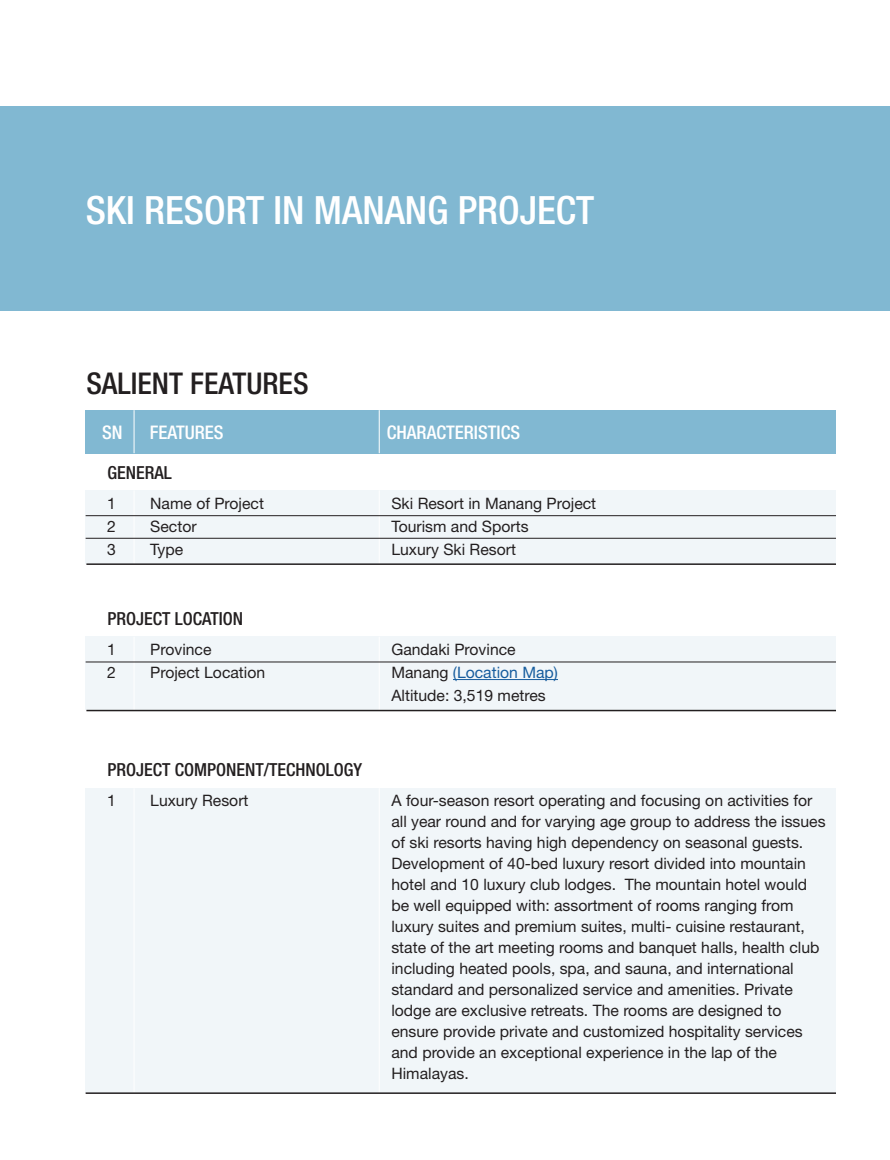
<style>
.page{position:relative;width:890px;height:1160px;background:#fff}
.page>*{position:absolute;margin:0;border:0;box-sizing:border-box;transform-origin:0 0}
.t1{font:500 condensed 39px "Helvetica Neue";color:#fff}
.salient_features{font:500 condensed 30px "Helvetica Neue";color:#231f20}
.table_head{font:500 condensed 18.75px "Helvetica Neue";color:#fff}
.table_sub_head{font:500 condensed 18px "Helvetica Neue";color:#231f20}
.table_body{font:15.75px/21px "Helvetica Neue";color:#231f20}
.table_body_left{font:15.75px "Helvetica Neue";color:#231f20}
.table_body-2{font:15.75px "Helvetica Neue";color:#175d9e}
.s1{color:#231f20}
</style>
<div class="page">
<div style="left:0;top:106px;width:890px;height:205px;background:#81b8d2"></div>
<div style="left:86px;top:410px;width:750px;height:43px;background:#81b8d2"></div>
<hr style="left:134px;top:410px;width:1px;height:43px;background:#fff">
<hr style="left:379px;top:410px;width:1px;height:43px;background:#fff">
<div style="left:86px;top:490px;width:750px;height:74px;background:#f1f6f9"></div>
<div style="left:86px;top:637px;width:750px;height:73px;background:#f1f6f9"></div>
<div style="left:86px;top:788px;width:750px;height:304px;background:#f1f6f9"></div>
<hr style="left:453px;top:679px;width:105px;height:1px;background:#175d9e">
<hr style="left:134px;top:490px;width:1px;height:75px;background:#fff">
<hr style="left:134px;top:637px;width:1px;height:94px;background:#fff">
<hr style="left:134px;top:788px;width:1px;height:304px;background:#fff">
<hr style="left:379px;top:490px;width:1px;height:75px;background:#fff">
<hr style="left:379px;top:637px;width:1px;height:94px;background:#fff">
<hr style="left:379px;top:788px;width:1px;height:304px;background:#fff">
<hr style="left:86px;top:563px;width:750px;height:2px;background:#231f20">
<hr style="left:86px;top:710px;width:750px;height:1px;background:#231f20">
<hr style="left:86px;top:515px;width:750px;height:1px;background:#231f20">
<hr style="left:86px;top:662px;width:750px;height:1px;background:#231f20">
<hr style="left:86px;top:538px;width:750px;height:1px;background:#231f20">
<hr style="left:86px;top:1092px;width:750px;height:2px;background:#231f20">
<p class="t1" style="left:86px;top:187px;width:510px">SKI RESORT IN MANANG PROJECT</p>
<p class="salient_features" style="left:86px;top:365px;width:224px">SALIENT FEATURES</p>
<p class="table_head" style="left:102px;top:421px;width:22px">SN</p>
<p class="table_head" style="left:150px;top:421px;width:75px">FEATURES</p>
<p class="table_head" style="left:387px;top:421px;width:135px">CHARACTERISTICS</p>
<p class="table_sub_head" style="left:107px;top:461px;width:66px">GENERAL</p>
<p class="table_body_left" style="left:107px;top:493px;width:10px">1</p>
<p class="table_body_left" style="left:150px;top:493px;width:115px">Name of Project</p>
<p class="table_body_left" style="left:107px;top:517px;width:10px">2</p>
<p class="table_body_left" style="left:150px;top:517px;width:48px">Sector</p>
<p class="table_body_left" style="left:107px;top:540px;width:10px">3</p>
<p class="table_body_left" style="left:150px;top:540px;width:34px">Type</p>
<p class="table_sub_head" style="left:107px;top:608px;width:137px">PROJECT LOCATION</p>
<p class="table_body_left" style="left:107px;top:640px;width:10px">1</p>
<p class="table_body_left" style="left:150px;top:640px;width:63px">Province</p>
<p class="table_body_left" style="left:107px;top:663px;width:10px">2</p>
<p class="table_body_left" style="left:150px;top:663px;width:116px">Project Location</p>
<p class="table_sub_head" style="left:107px;top:759px;width:256px">PROJECT COMPONENT/TECHNOLOGY</p>
<p class="table_body_left" style="left:107px;top:791px;width:10px">1</p>
<p class="table_body_left" style="left:150px;top:791px;width:100px">Luxury Resort</p>
<p class="table_body" style="left:391px;top:492px;width:206px">Ski Resort in Manang Project</p>
<p class="table_body" style="left:391px;top:515px;width:139px">Tourism and Sports</p>
<p class="table_body" style="left:391px;top:538px;width:126px">Luxury Ski Resort</p>
<p class="table_body" style="left:391px;top:638px;width:126px">Gandaki Province</p>
<p class="table_body-2" style="left:391px;top:663px;width:168px"><span class="s1">Manang</span> (Location Map)</p>
<p class="table_body" style="left:391px;top:685px;width:156px">Altitude: 3,519 metres</p>
<p class="table_body" style="left:391px;top:790px;width:436px">A four-season resort operating and focusing on activities for all year round and for varying age group to address the issues of ski resorts having high dependency on seasonal guests.<br>Development of 40-bed luxury resort divided into mountain hotel and 10 luxury club lodges. The mountain hotel would be well equipped with: assortment of rooms ranging from luxury suites and premium suites, multi- cuisine restaurant, state of the art meeting rooms and banquet halls, health club including heated pools, spa, and sauna, and international standard and personalized service and amenities. Private lodge are exclusive retreats. The rooms are designed to ensure provide private and customized hospitality services and provide an exceptional experience in the lap of the Himalayas.</p>
</div>
